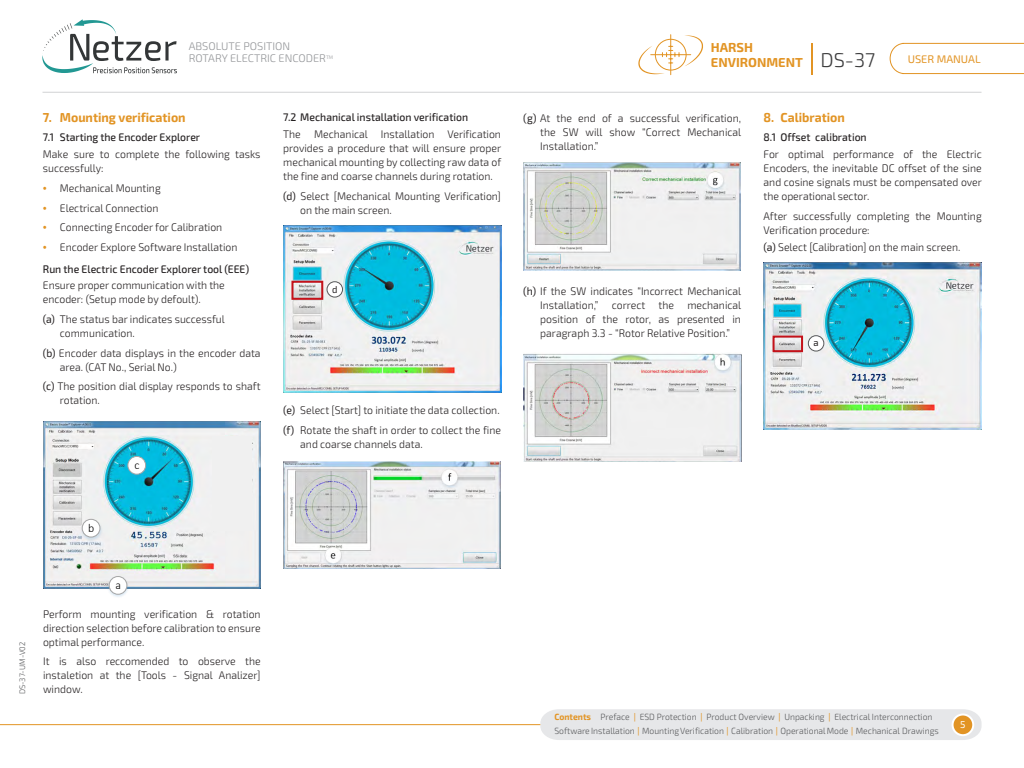
<style>
.page{position:relative;width:1024px;height:768px;background:#fff}
.page>*{position:absolute;margin:0;border:0;box-sizing:border-box;transform-origin:0 0}
.t1{font:300 20px "Exo 2";color:#3e3e3f}
.TITLE_text{font:700 13px "Exo 2";color:#e29424;scale:.95 1}
.TITLE_text-2{font:700 13px/15px "Exo 2";color:#e29424}
.t2{font:300 11.9px "Calibri";color:#000}
.TEXT{font:300 11px/14px "Exo 2";color:#231f20;scale:.95 1}
.SUBTITLE_text{font:500 11px "Exo 2";color:#231f20;scale:.95 1}
.t3{font:300 11px/12px "Exo 2";color:#939598}
.t4{font:11px "Exo 2";color:#e29424}
.t5{font:10px "Exo 2";color:#fff}
.TEXT-2{font:9.9px "Exo 2";color:#231f20;scale:.95 1}
.t6{font:300 9px/14px "Exo 2";color:#57585a;scale:.95 1}
.t7{font:300 8px "Exo 2";color:#57585a;scale:.95 1}
.s1{font-family:"Flexo";font-weight:400;color:#e29424}
.s2{font-weight:400}
.s3{font-weight:700;color:#e29424}
.s4{font-weight:500;color:#e29424}
</style>
<div class="page">
<div style="left:540px;top:709px;width:442px;height:31px;background:#e6e7e9"></div>
<div style="left:953px;top:715px;width:20px;height:20px;background:#e29424;border-radius:50%"></div>
<div style="left:952px;top:714px;width:22px;height:22px;border:2px solid #fff;border-radius:50%"></div>
<hr style="left:0;top:724px;width:540px;height:1px;background:#e29424">
<hr style="left:43px;top:92px;width:939px;height:1px;background:#d1d2d4">
<svg style="left:889px;top:42px;width:135px;height:33px"></svg>
<hr style="left:812px;top:43px;width:1px;height:31px;background:#e29424">
<hr style="left:670px;top:35px;width:1px;height:40px;background:#e29424">
<svg style="left:638px;top:35px;width:65px;height:39px"></svg>
<svg style="left:42px;top:19px;width:135px;height:54px"></svg>
<img style="left:764px;top:263px;width:217px;height:166px">
<img style="left:283px;top:226px;width:218px;height:167px">
<img style="left:523px;top:162px;width:218px;height:108px">
<img style="left:284px;top:462px;width:216px;height:107px">
<img style="left:523px;top:353px;width:218px;height:109px">
<div style="left:327px;top:282px;width:16px;height:15px;background:#fff;border-radius:50%"></div>
<div style="left:327px;top:282px;width:16px;height:15px;border:1px solid #57585a;border-radius:50%"></div>
<div style="left:457px;top:257px;width:39px;height:81px;background:#f0f0f0"></div>
<img style="left:43px;top:422px;width:218px;height:166px">
<img style="left:105px;top:574px;width:27px;height:23px">
<div style="left:109px;top:577px;width:18px;height:17px;background:#fff;border-radius:50%"></div>
<div style="left:109px;top:576px;width:18px;height:19px;border:1px solid #a5a5a5;border-radius:50%"></div>
<img style="left:78px;top:516px;width:27px;height:27px">
<div style="left:82px;top:519px;width:18px;height:18px;background:#fff;border-radius:50%"></div>
<div style="left:82px;top:519px;width:18px;height:18px;border:1px solid #a5a5a5;border-radius:50%"></div>
<img style="left:123px;top:453px;width:27px;height:27px">
<div style="left:128px;top:456px;width:18px;height:18px;background:#fff;border-radius:50%"></div>
<div style="left:128px;top:456px;width:18px;height:19px;border:1px solid #a5a5a5;border-radius:50%"></div>
<div style="left:213px;top:436px;width:39px;height:95px;background:#f0f0f0"></div>
<div style="left:291px;top:281px;width:32px;height:19px;border:2px solid #c4121a"></div>
<div style="left:773px;top:336px;width:30px;height:16px;border:2px solid #c4121a"></div>
<div style="left:808px;top:336px;width:16px;height:15px;background:#fff;border-radius:50%"></div>
<div style="left:808px;top:336px;width:16px;height:15px;border:1px solid #57585a;border-radius:50%"></div>
<p class="t3" style="left:189px;top:41px;width:146px">ABSOLUTE POSITION<br>ROTARY ELECTRIC ENCODER<sup>TM</sup></p>
<p class="TITLE_text" style="left:43px;top:110px;width:152px">7. Mounting verification</p>
<p class="SUBTITLE_text" style="left:43px;top:131px;width:167px">7.1 Starting the Encoder Explorer</p>
<p class="TEXT" style="left:43px;top:148px;width:231px">Make sure to complete the following tasks successfully:</p>
<p class="TEXT" style="left:43px;top:181px;width:126px"><span class="s1">•</span> Mechanical Mounting</p>
<p class="TEXT" style="left:43px;top:201px;width:123px"><span class="s1">•</span> Electrical Connection</p>
<p class="TEXT" style="left:43px;top:221px;width:190px"><span class="s1">•</span> Connecting Encoder for Calibration</p>
<p class="TEXT" style="left:43px;top:240px;width:206px"><span class="s1">•</span> Encoder Explore Software Installation</p>
<p class="SUBTITLE_text" style="left:43px;top:262px;width:219px">Run the Electric Encoder Explorer tool (EEE)</p>
<p class="TEXT" style="left:43px;top:279px;width:193px">Ensure proper communication with the encoder: (Setup mode by defoult).</p>
<p class="TEXT" style="left:60px;top:312px;width:175px;text-indent:-17px"><span class="s2">(a)</span> The status bar indicates successful communication.</p>
<p class="TEXT" style="left:60px;top:346px;width:213px;text-indent:-17px"><span class="s2">(b)</span> Encoder data displays in the encoder data area. (CAT No., Serial No.)</p>
<p class="TEXT" style="left:60px;top:380px;width:213px;text-indent:-17px"><span class="s2">(c)</span> The position dial display responds to shaft rotation.</p>
<p class="t2" style="left:134px;top:458px;width:7px">c</p>
<p class="SUBTITLE_text" style="left:283px;top:111px;width:196px">7.2 Mechanical installation verification</p>
<p class="TEXT" style="left:283px;top:127px;width:231px;text-align:justify">The Mechanical Installation Verification provides a procedure that will ensure proper mechanical mounting by collecting raw data of the fine and coarse channels during rotation.</p>
<p class="TEXT" style="left:300px;top:189px;width:213px;text-indent:-17px"><span class="s2">(d)</span> Select [Mechanical Mounting Verification] on the main screen.</p>
<p class="TEXT-2" style="left:332px;top:284px;width:7px">d</p>
<p class="TEXT" style="left:283px;top:404px;width:229px"><span class="s2">(e)</span> Select [Start] to initiate the data collection.</p>
<p class="TEXT" style="left:300px;top:423px;width:213px;text-indent:-17px"><span class="s2">(f)</span> Rotate the shaft in order to collect the fine and coarse channels data.</p>
<p class="t2" style="left:88px;top:521px;width:8px">b</p>
<p class="t7" style="left:18px;top:694px;width:57px;rotate:-90deg">DS-37-UM-V02</p>
<p class="t2" style="left:115px;top:578px;width:7px">a</p>
<p class="TEXT" style="left:43px;top:607px;width:230px;text-align:justify">Perform mounting verification &amp; rotation direction selection before calibration to ensure optimal performance.</p>
<p class="TEXT" style="left:43px;top:655px;width:230px;text-align:justify">It is also reccomended to observe the instaletion at the [Tools - Signal Analizer] window.</p>
<p class="TITLE_text-2" style="left:711px;top:41px;width:94px">HARSH<br>ENVIRONMENT</p>
<h1 class="t1" style="left:821px;top:48px;width:56px">DS-37</h1>
<p class="t4" style="left:908px;top:52px;width:74px">USER MANUAL</p>
<p class="TEXT" style="left:540px;top:112px;width:213px;text-align:justify;text-indent:-17px"><span class="s2">(g)</span> At the end of a successful verification, the SW will show “Correct Mechanical Installation.”</p>
<p class="TEXT" style="left:540px;top:284px;width:213px;text-align:justify;text-indent:-17px"><span class="s2">(h)</span> If the SW indicates “Incorrect Mechanical Installation,” correct the mechanical position of the rotor, as presented in paragraph 3.3 - “Rotor Relative Position.”</p>
<p class="TITLE_text" style="left:764px;top:110px;width:87px">8. Calibration</p>
<p class="SUBTITLE_text" style="left:764px;top:131px;width:110px">8.1 Offset calibration</p>
<p class="TEXT" style="left:764px;top:148px;width:231px;text-align:justify">For optimal performance of the Electric Encoders, the inevitable DC offset of the sine and cosine signals must be compensated over the operational sector.</p>
<p class="TEXT" style="left:764px;top:209px;width:231px">After successfully completing the Mounting<br>Verification procedure:</p>
<p class="TEXT" style="left:764px;top:240px;width:209px"><span class="s2">(a)</span> Select [Calibration] on the main screen.</p>
<p class="TEXT-2" style="left:813px;top:337px;width:7px">a</p>
<p class="t6" style="left:554px;top:711px;width:406px"><span class="s3">Contents</span> Preface <span class="s4">|</span> ESD Protection <span class="s4">|</span> Product Overview <span class="s4">|</span> Unpacking <span class="s4">|</span> Electrical Interconnection<br>Software Installation <span class="s4">|</span> Mounting Verification <span class="s4">|</span> Calibration <span class="s4">|</span> Operational Mode <span class="s4">|</span> Mechanical Drawings</p>
<p class="t5" style="left:960px;top:718px;width:7px">5</p>
</div>
